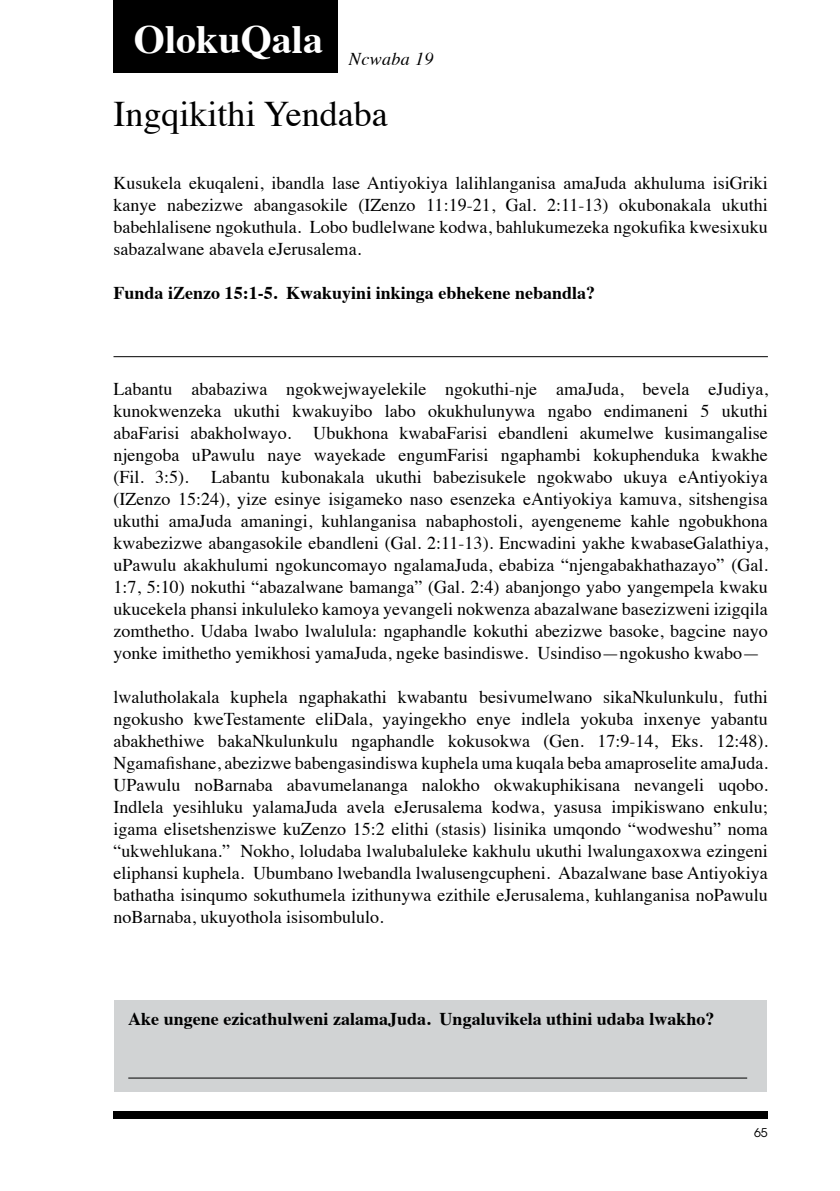
<style>
.page{position:relative;width:840px;height:1191px;background:#fff}
.page>*{position:absolute;margin:0;border:0;box-sizing:border-box;transform-origin:0 0}
.t1{font:700 40px "Times";color:#fff}
.t2{font:36px "Times";color:#000}
.t3{font:18px/22px "Times";color:#000;text-align:justify}
.t4{font:700 18px "Times";color:#000}
.t5{font:italic 18px "Times";letter-spacing:.02em;color:#000}
.t6{font:12px "ITC Avant Garde Std";color:#000}
</style>
<div class="page">
<div style="left:113px;top:1111px;width:654px;height:8px;background:#000"></div>
<div style="left:113px;top:0;width:225px;height:72px;background:#000"></div>
<hr style="left:113px;top:356px;width:654px;height:1px;background:#000">
<div style="left:114px;top:1000px;width:652px;height:92px;background:#d1d3d4"></div>
<hr style="left:128px;top:1077px;width:618px;height:1px;background:#000">
<h1 class="t1" style="left:134px;top:1px;width:190px">OlokuQala</h1>
<p class="t5" style="left:349px;top:43px;width:86px">Ncwaba 19</p>
<h2 class="t2" style="left:113px;top:80px;width:276px">Ingqikithi Yendaba</h2>
<p class="t3" style="left:113px;top:171px;width:655px">Kusukela ekuqaleni, ibandla lase Antiyokiya lalihlanganisa amaJuda akhuluma isiGriki kanye nabezizwe abangasokile (IZenzo 11:19-21, Gal. 2:11-13) okubonakala ukuthi babehlalisene ngokuthula. Lobo budlelwane kodwa, bahlukumezeka ngokufika kwesixuku sabazalwane abavela eJerusalema.</p>
<p class="t4" style="left:113px;top:276px;width:483px">Funda iZenzo 15:1-5. Kwakuyini inkinga ebhekene nebandla?</p>
<p class="t3" style="left:113px;top:377px;width:655px">Labantu ababaziwa ngokwejwayelekile ngokuthi-nje amaJuda, bevela eJudiya, kunokwenzeka ukuthi kwakuyibo labo okukhulunywa ngabo endimaneni 5 ukuthi abaFarisi abakholwayo. Ubukhona kwabaFarisi ebandleni akumelwe kusimangalise njengoba uPawulu naye wayekade engumFarisi ngaphambi kokuphenduka kwakhe (Fil. 3:5). Labantu kubonakala ukuthi babezisukele ngokwabo ukuya eAntiyokiya (IZenzo 15:24), yize esinye isigameko naso esenzeka eAntiyokiya kamuva, sitshengisa ukuthi amaJuda amaningi, kuhlanganisa nabaphostoli, ayengeneme kahle ngobukhona kwabezizwe abangasokile ebandleni (Gal. 2:11-13). Encwadini yakhe kwabaseGalathiya, uPawulu akakhulumi ngokuncomayo ngalamaJuda, ebabiza “njengabakhathazayo” (Gal.<br>1:7, 5:10) nokuthi “abazalwane bamanga” (Gal. 2:4) abanjongo yabo yangempela kwaku ukucekela phansi inkululeko kamoya yevangeli nokwenza abazalwane basezizweni izigqila zomthetho. Udaba lwabo lwalulula: ngaphandle kokuthi abezizwe basoke, bagcine nayo yonke imithetho yemikhosi yamaJuda, ngeke basindiswe. Usindiso—ngokusho kwabo—</p>
<p class="t3" style="left:113px;top:685px;width:655px">lwalutholakala kuphela ngaphakathi kwabantu besivumelwano sikaNkulunkulu, futhi ngokusho kweTestamente eliDala, yayingekho enye indlela yokuba inxenye yabantu abakhethiwe bakaNkulunkulu ngaphandle kokusokwa (Gen. 17:9-14, Eks. 12:48).<br>Ngamafishane, abezizwe babengasindiswa kuphela uma kuqala beba amaproselite amaJuda.<br>UPawulu noBarnaba abavumelananga nalokho okwakuphikisana nevangeli uqobo.<br>Indlela yesihluku yalamaJuda avela eJerusalema kodwa, yasusa impikiswano enkulu; igama elisetshenziswe kuZenzo 15:2 elithi (stasis) lisinika umqondo “wodweshu” noma “ukwehlukana.” Nokho, loludaba lwalubaluleke kakhulu ukuthi lwalungaxoxwa ezingeni eliphansi kuphela. Ubumbano lwebandla lwalusengcupheni. Abazalwane base Antiyokiya bathatha isinqumo sokuthumela izithunywa ezithile eJerusalema, kuhlanganisa noPawulu noBarnaba, ukuyothola isisombululo.</p>
<p class="t4" style="left:128px;top:1001px;width:587px">Ake ungene ezicathulweni zalamaJuda. Ungaluvikela uthini udaba lwakho?</p>
<p class="t6" style="left:753px;top:1125px;width:15px">65</p>
</div>
